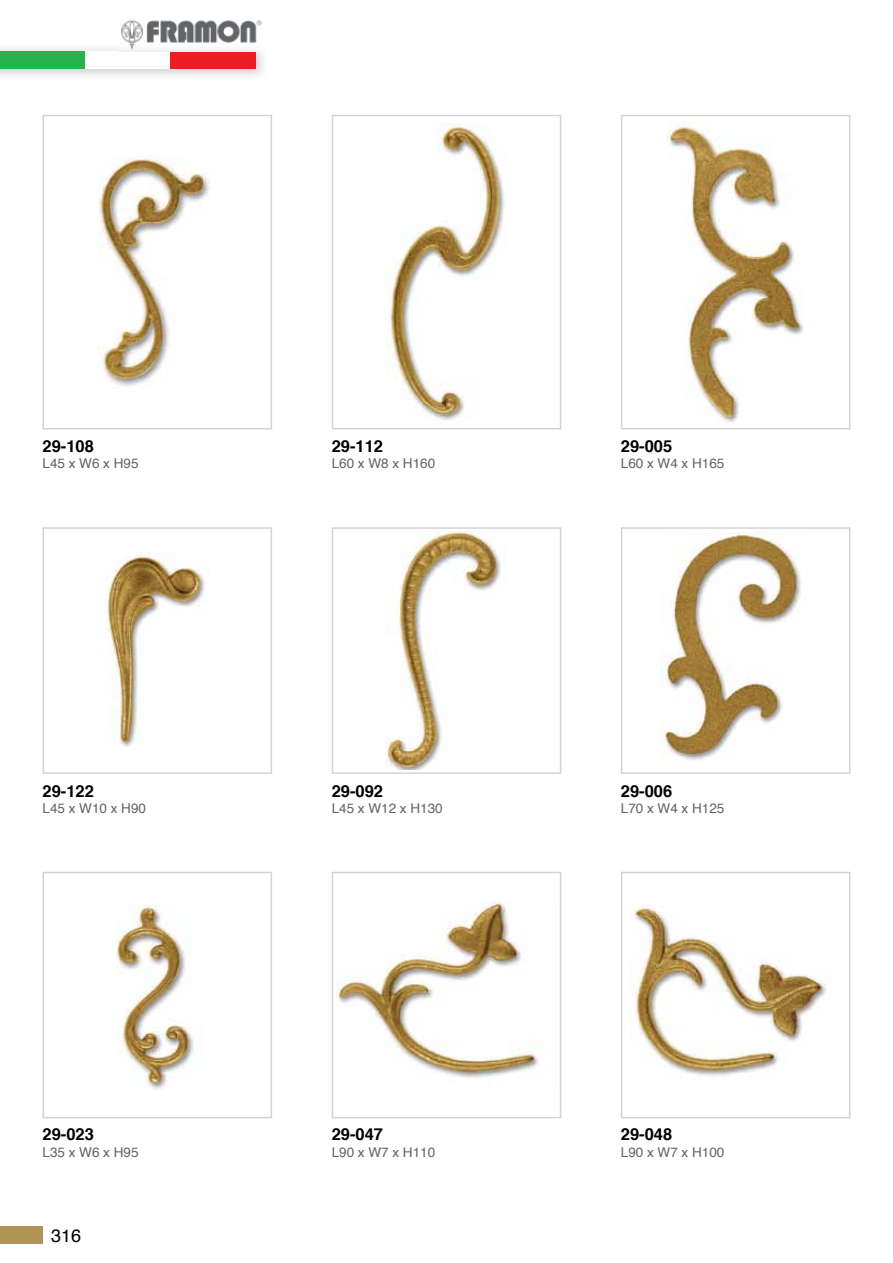
<style>
.page{position:relative;width:893px;height:1263px;background:#fff}
.page>*{position:absolute;margin:0;border:0;box-sizing:border-box;transform-origin:0 0}
.t1{font:18px "Helvetica";color:#000}
.t2{font:700 16.5px "Helvetica";color:#000}
.t3{font:13.5px "Helvetica";color:#636466}
</style>
<div class="page">
<img style="left:0;top:48px;width:264px;height:29px">
<div style="left:0;top:51px;width:85px;height:17px;background:#25b34b"></div>
<div style="left:85px;top:51px;width:85px;height:17px;background:#fff"></div>
<div style="left:170px;top:51px;width:85px;height:17px;background:#ed1d24"></div>
<div style="left:0;top:1227px;width:43px;height:17px;background:#b09455"></div>
<img style="left:118px;top:20px;width:145px;height:31px">
<svg style="left:332px;top:115px;width:229px;height:314px"></svg>
<svg style="left:332px;top:527px;width:229px;height:247px"></svg>
<svg style="left:43px;top:872px;width:229px;height:246px"></svg>
<svg style="left:43px;top:115px;width:229px;height:314px"></svg>
<svg style="left:43px;top:527px;width:229px;height:247px"></svg>
<svg style="left:332px;top:872px;width:229px;height:246px"></svg>
<svg style="left:621px;top:115px;width:229px;height:314px"></svg>
<svg style="left:621px;top:527px;width:229px;height:247px"></svg>
<svg style="left:621px;top:872px;width:229px;height:246px"></svg>
<img style="left:387px;top:123px;width:119px;height:298px">
<img style="left:105px;top:551px;width:104px;height:199px">
<img style="left:660px;top:532px;width:151px;height:237px">
<img style="left:668px;top:121px;width:136px;height:302px">
<img style="left:337px;top:902px;width:219px;height:185px">
<img style="left:630px;top:905px;width:211px;height:180px">
<img style="left:385px;top:531px;width:122px;height:239px">
<img style="left:117px;top:906px;width:88px;height:186px">
<img style="left:98px;top:156px;width:118px;height:232px">
<p class="t2" style="left:43px;top:433px;width:53px">29-108</p>
<p class="t3" style="left:43px;top:453px;width:98px">L45 x W6 x H95</p>
<p class="t2" style="left:332px;top:433px;width:53px">29-112</p>
<p class="t3" style="left:332px;top:453px;width:105px">L60 x W8 x H160</p>
<p class="t2" style="left:621px;top:433px;width:53px">29-005</p>
<p class="t3" style="left:621px;top:453px;width:105px">L60 x W4 x H165</p>
<p class="t2" style="left:43px;top:778px;width:53px">29-122</p>
<p class="t3" style="left:43px;top:798px;width:105px">L45 x W10 x H90</p>
<p class="t2" style="left:332px;top:778px;width:53px">29-092</p>
<p class="t3" style="left:332px;top:798px;width:113px">L45 x W12 x H130</p>
<p class="t2" style="left:621px;top:778px;width:53px">29-006</p>
<p class="t3" style="left:621px;top:798px;width:105px">L70 x W4 x H125</p>
<p class="t2" style="left:43px;top:1121px;width:53px">29-023</p>
<p class="t3" style="left:43px;top:1141px;width:98px">L35 x W6 x H95</p>
<p class="t2" style="left:332px;top:1121px;width:53px">29-047</p>
<p class="t3" style="left:332px;top:1141px;width:105px">L90 x W7 x H110</p>
<p class="t2" style="left:621px;top:1121px;width:53px">29-048</p>
<p class="t3" style="left:621px;top:1141px;width:105px">L90 x W7 x H100</p>
<h1 class="t1" style="left:51px;top:1222px;width:32px">316</h1>
</div>
